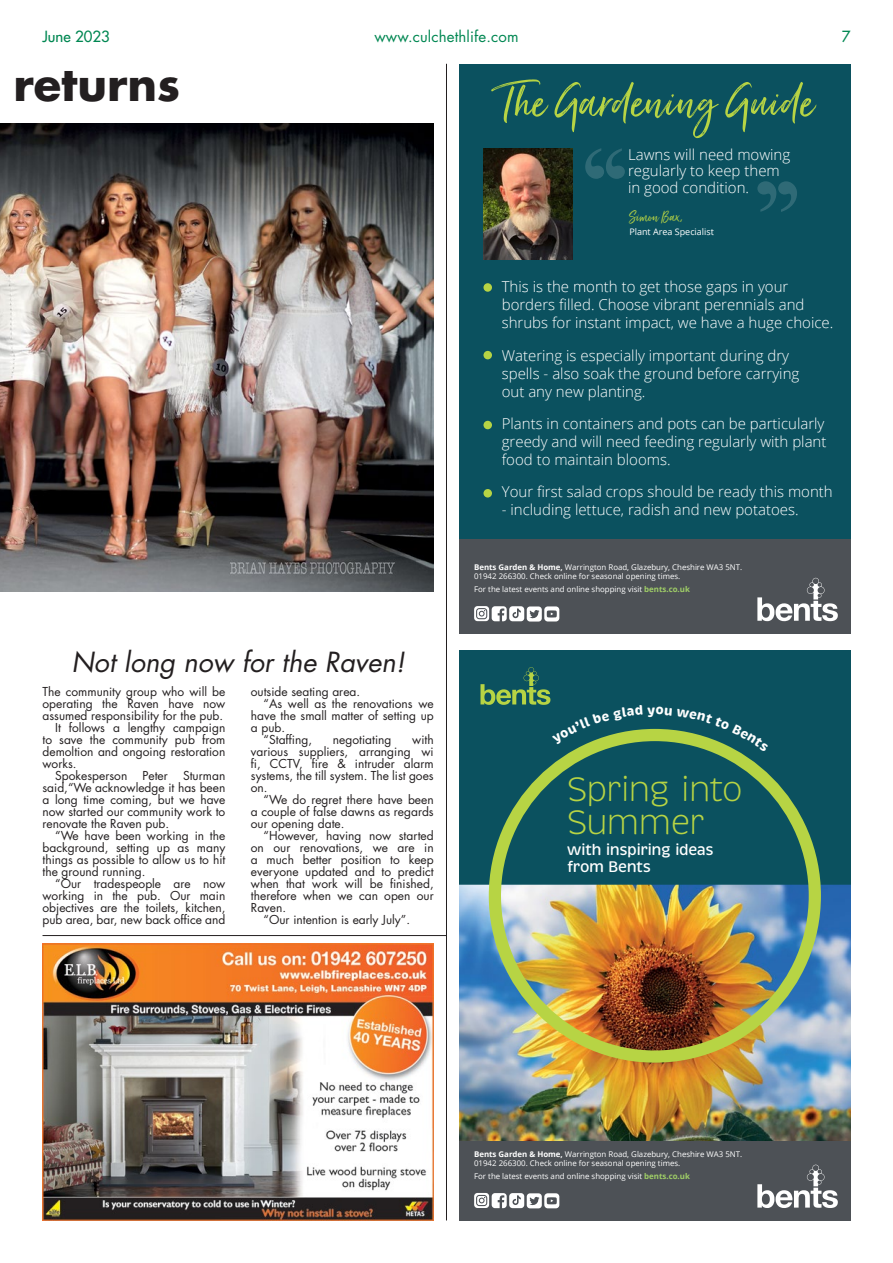
<style>
.page{position:relative;width:893px;height:1263px;background:#fff}
.page>*{position:absolute;margin:0;border:0;box-sizing:border-box;transform-origin:0 0}
.t1{font:61.5px "Just Lovely";color:#b7d444}
.t2{font:700 45px "Futura Std";color:#231f20}
.t3{font:300 34.5px/33px "Brevia";letter-spacing:-.045em;color:#b7d444}
.t4{font:italic 27px "Futura Std";color:#231f20}
.t5{font:18px "Just Lovely";color:#b7d444}
.t6{font:500 15.75px/17.2px "Brevia";letter-spacing:-.035em;color:#fff}
.t7{font:300 15px/18px "Open Sans";color:#fff}
.t8{font:15px "Futura Std";letter-spacing:.01em;color:#008752}
.t9{font:500 15px "Futura Std";color:#008752}
.t10{font:12px/12px "Futura Std";color:#231f20;text-align:justify}
.t11{font:9px "Open Sans";color:#fff}
.t12{font:7.8px/9.4px "Open Sans";color:#fff}
.s1{font-weight:700}
.s2{font-weight:700;color:#a0cf67}
</style>
<div class="page">
<hr style="left:446px;top:64px;width:1px;height:1156px;background:#231f20">
<hr style="left:43px;top:935px;width:403px;height:1px;background:#231f20">
<img style="left:42px;top:944px;width:392px;height:276px">
<img style="left:0;top:123px;width:434px;height:468px">
<div style="left:459px;top:64px;width:391px;height:475px;background:#0b515f"></div>
<div style="left:459px;top:539px;width:391px;height:95px;background:#4d5156"></div>
<svg style="left:757px;top:181px;width:40px;height:31px"></svg>
<svg style="left:585px;top:148px;width:40px;height:31px"></svg>
<div style="left:483px;top:283px;width:9px;height:9px;background:#b7d444;border-radius:50%"></div>
<div style="left:483px;top:421px;width:9px;height:8px;background:#b7d444;border-radius:50%"></div>
<div style="left:483px;top:351px;width:9px;height:8px;background:#b7d444;border-radius:50%"></div>
<div style="left:483px;top:489px;width:9px;height:8px;background:#b7d444;border-radius:50%"></div>
<img style="left:483px;top:148px;width:90px;height:112px">
<svg style="left:757px;top:578px;width:81px;height:43px"></svg>
<svg style="left:474px;top:606px;width:85px;height:15px"></svg>
<img style="left:459px;top:884px;width:391px;height:256px">
<div style="left:459px;top:651px;width:391px;height:233px;background:#0b515f"></div>
<div style="left:489px;top:729px;width:332px;height:334px;border:12px solid #b7d444;border-radius:50%"></div>
<div style="left:459px;top:1140px;width:391px;height:80px;background:#4d5156"></div>
<svg style="left:757px;top:1165px;width:81px;height:43px"></svg>
<svg style="left:474px;top:1193px;width:85px;height:15px"></svg>
<svg style="left:480px;top:667px;width:288px;height:84px;background:#1c5e5c"></svg>
<p class="t9" style="left:43px;top:27px;width:69px">June 2023</p>
<p class="t8" style="left:374px;top:27px;width:146px">www.culchethlife.com</p>
<p class="t9" style="left:842px;top:27px;width:10px">7</p>
<h2 class="t2" style="left:13px;top:54px;width:168px">returns</h2>
<h3 class="t4" style="left:71px;top:645px;width:335px">Not long now for the Raven!</h3>
<p class="t10" style="left:43px;top:685px;width:184px">The community group who will be</p>
<p class="t10" style="left:43px;top:697px;width:184px">operating the Raven have now</p>
<p class="t10" style="left:43px;top:709px;width:182px">assumed responsibility for the pub.</p>
<p class="t10" style="left:55px;top:721px;width:172px">It follows a lengthy campaign</p>
<p class="t10" style="left:43px;top:733px;width:184px">to save the community pub from</p>
<p class="t10" style="left:43px;top:745px;width:184px">demoltion and ongoing restoration</p>
<p class="t10" style="left:43px;top:757px;width:36px">works.</p>
<p class="t10" style="left:55px;top:769px;width:74px">Spokesperson</p>
<p class="t10" style="left:142px;top:769px;width:27px">Peter</p>
<p class="t10" style="left:43px;top:769px;width:184px;text-indent:141px">Sturman said,“We acknowledge it has been a long time coming, but we have now started our community work to renovate the Raven pub.</p>
<p class="t10" style="left:43px;top:829px;width:184px;text-indent:13px">“We have been working in the background, setting up as many things as possible to allow us to hit the ground running.</p>
<p class="t10" style="left:43px;top:877px;width:184px;text-indent:13px">“Our tradespeople are now working in the pub. Our main objectives are the toilets, kitchen, pub area, bar, new back office and</p>
<p class="t10" style="left:251px;top:685px;width:111px">outside seating area.</p>
<p class="t10" style="left:264px;top:697px;width:172px">“As well as the renovations we</p>
<p class="t10" style="left:251px;top:709px;width:184px">have the small matter of setting up</p>
<p class="t10" style="left:251px;top:721px;width:36px">a pub.</p>
<p class="t10" style="left:264px;top:733px;width:50px">“Staffing,</p>
<p class="t10" style="left:333px;top:733px;width:60px">negotiating</p>
<p class="t10" style="left:251px;top:733px;width:184px;text-indent:161px">with various suppliers, arranging wi fi, CCTV, fire &amp; intruder alarm systems, the till system. The list goes on.</p>
<p class="t10" style="left:251px;top:793px;width:184px;text-indent:13px">“We do regret there have been a couple of false dawns as regards our opening date.</p>
<p class="t10" style="left:264px;top:829px;width:172px">“However, having now started</p>
<p class="t10" style="left:251px;top:841px;width:184px">on our renovations, we are in</p>
<p class="t10" style="left:251px;top:853px;width:184px">a much better position to keep</p>
<p class="t10" style="left:251px;top:865px;width:184px">everyone updated and to predict</p>
<p class="t10" style="left:251px;top:877px;width:184px">when that work will be finished,</p>
<p class="t10" style="left:251px;top:889px;width:184px">therefore when we can open our</p>
<p class="t10" style="left:251px;top:901px;width:37px">Raven.</p>
<p class="t10" style="left:264px;top:913px;width:148px">“Our intention is early July”.</p>
<h1 class="t1" style="left:496px;top:64px;width:319px">The Gardening Guide</h1>
<p class="t7" style="left:628px;top:146px;width:164px;line-height:16.5px">Lawns will need mowing regularly to keep them in good condition.</p>
<h3 class="t5" style="left:629px;top:206px;width:54px">Simon Bax,</h3>
<p class="t11" style="left:629px;top:226px;width:86px">Plant Area Specialist</p>
<p class="t7" style="left:502px;top:277px;width:333px">This is the month to get those gaps in your borders filled. Choose vibrant perennials and shrubs for instant impact, we have a huge choice.</p>
<p class="t7" style="left:502px;top:346px;width:299px">Watering is especially important during dry spells - also soak the ground before carrying out any new planting.</p>
<p class="t7" style="left:502px;top:414px;width:326px">Plants in containers and pots can be particularly greedy and will need feeding regularly with plant food to maintain blooms.</p>
<p class="t7" style="left:502px;top:482px;width:333px">Your first salad crops should be ready this month</p>
<p class="t7" style="left:502px;top:500px;width:298px">- including lettuce, radish and new potatoes.</p>
<p class="t12" style="left:474px;top:562px;width:270px"><span class="s1">Bents Garden &amp; Home,</span> Warrington Road, Glazebury, Cheshire WA3 5NT.<br>01942 266300. Check online for seasonal opening times.</p>
<p class="t12" style="left:474px;top:584px;width:217px">For the latest events and online shopping visit <span class="s2">bents.co.uk</span></p>
<h3 class="t3" style="left:567px;top:773px;width:177px">Spring into<br>Summer</h3>
<h3 class="t6" style="left:567px;top:841px;width:148px">with inspiring ideas from Bents</h3>
<p class="t12" style="left:474px;top:1149px;width:270px"><span class="s1">Bents Garden &amp; Home,</span> Warrington Road, Glazebury, Cheshire WA3 5NT.<br>01942 266300. Check online for seasonal opening times.</p>
<p class="t12" style="left:474px;top:1171px;width:217px">For the latest events and online shopping visit <span class="s2">bents.co.uk</span></p>
</div>
